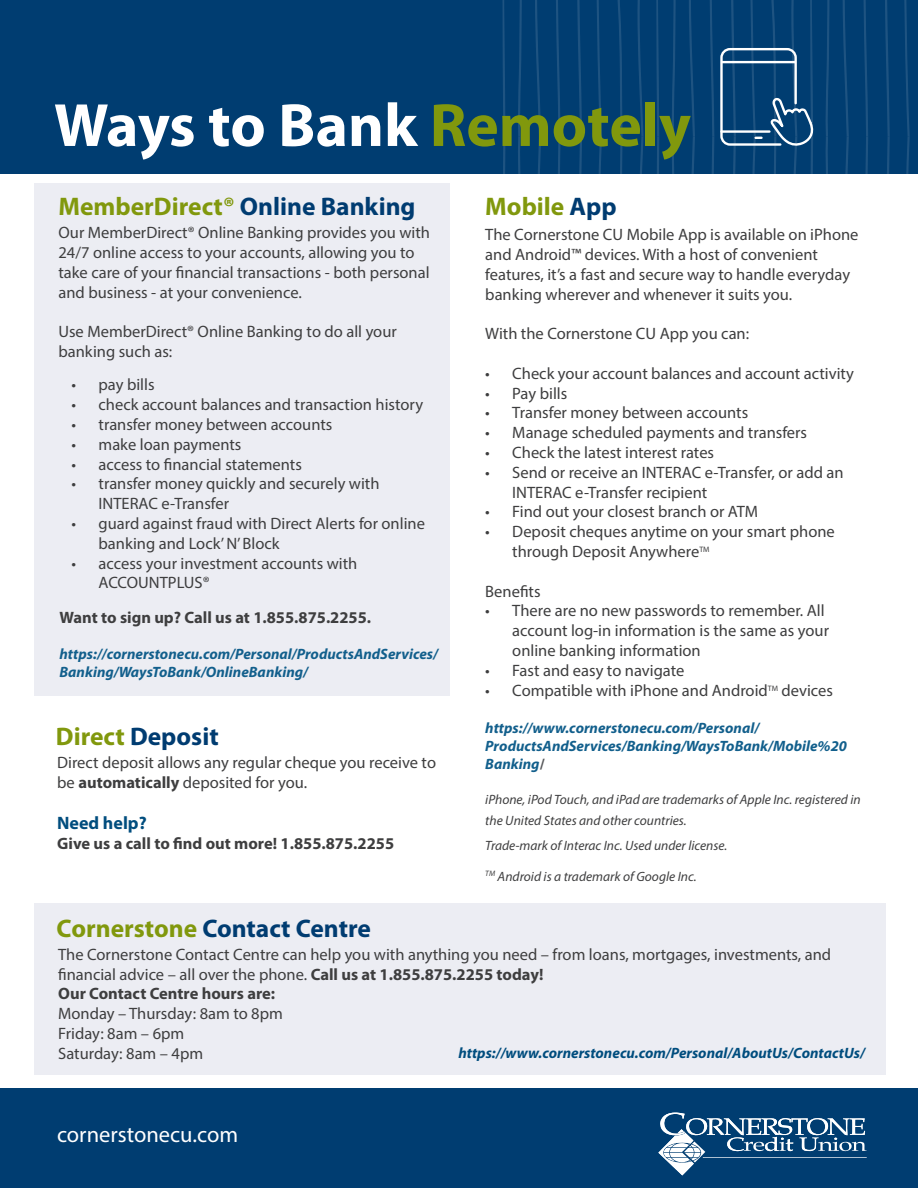
<style>
.page{position:relative;width:918px;height:1188px;background:#fff}
.page>*{position:absolute;margin:0;border:0;box-sizing:border-box;transform-origin:0 0}
.t1{font:700 61.5px "Myriad Pro";color:#fff}
.t2{font:700 25.5px "Myriad Pro";color:#003c71}
.t3{font:700 25.5px "Myriad Pro";color:#81980d}
.t4{font:22.5px "Myriad Pro";color:#fff}
.t5{font:700 18px "Myriad Pro";color:#004d7e}
.t6{font:16.5px/19.8px "Myriad Pro";color:#3e3e3f}
.t7{font:700 16.5px "Myriad Pro";color:#3e3e3f}
.t8{font:italic 700 15px/18px "Myriad Pro";color:#125f8c}
.t9{font:italic 700 15px "Myriad Pro";color:#004d7e}
.t10{font:italic 13.5px/21.6px "Myriad Pro";color:#3e3e3f}
.s1{color:#81980d}
.s2{color:#003c71}
.s3{font-weight:700}
.s4{font-style:normal;color:#57585a}
</style>
<div class="page">
<div style="left:0;top:0;width:918px;height:173px;background:#003d71"></div>
<svg style="left:502px;top:0;width:408px;height:173px"></svg>
<div style="left:0;top:1089px;width:918px;height:99px;background:#003d71"></div>
<svg style="left:658px;top:1113px;width:209px;height:62px"></svg>
<div style="left:35px;top:183px;width:415px;height:513px;background:#ecedf3"></div>
<svg style="left:720px;top:48px;width:93px;height:98px"></svg>
<hr style="left:721px;top:130px;width:48px;height:3px;background:#fff">
<div style="left:34px;top:904px;width:851px;height:171px;background:#ecedf3"></div>
<p class="t1" style="left:54px;top:85px;width:638px">Ways to Bank <span class="s1">Remotely</span></p>
<p class="t3" style="left:58px;top:189px;width:359px">MemberDirect® <span class="s2">Online Banking</span></p>
<p class="t6" style="left:58px;top:222px;width:373px">Our MemberDirect® Online Banking provides you with 24/7 online access to your accounts, allowing you to take care of your financial transactions - both personal and business - at your convenience.</p>
<p class="t6" style="left:58px;top:321px;width:340px">Use MemberDirect® Online Banking to do all your banking such as:</p>
<p class="t6" style="left:72px;top:375px;width:85px">• pay bills</p>
<p class="t6" style="left:72px;top:394px;width:353px">• check account balances and transaction history</p>
<p class="t6" style="left:72px;top:414px;width:262px">• transfer money between accounts</p>
<p class="t6" style="left:72px;top:434px;width:171px">• make loan payments</p>
<p class="t6" style="left:72px;top:454px;width:232px">• access to financial statements</p>
<p class="t6" style="left:99px;top:474px;width:282px;text-indent:-27px">• transfer money quickly and securely with<br>INTERAC e-Transfer</p>
<p class="t6" style="left:99px;top:513px;width:328px;text-indent:-27px">• guard against fraud with Direct Alerts for online banking and Lock’ N’ Block</p>
<p class="t6" style="left:99px;top:553px;width:260px;text-indent:-27px">• access your investment accounts with<br>ACCOUNTPLUS®</p>
<p class="t7" style="left:60px;top:607px;width:313px">Want to sign up? Call us at 1.855.875.2255.</p>
<p class="t8" style="left:60px;top:645px;width:380px">https://cornerstonecu.com/Personal/ProductsAndServices/<br>Banking/WaysToBank/OnlineBanking/</p>
<p class="t2" style="left:56px;top:720px;width:164px"><span class="s1">Direct</span> Deposit</p>
<p class="t6" style="left:57px;top:752px;width:380px">Direct deposit allows any regular cheque you receive to be <span class="s3">automatically</span> deposited for you.</p>
<p class="t5" style="left:57px;top:811px;width:91px">Need help?</p>
<p class="t7" style="left:57px;top:833px;width:338px">Give us a call to find out more! 1.855.875.2255</p>
<p class="t3" style="left:485px;top:190px;width:133px">Mobile <span class="s2">App</span></p>
<p class="t6" style="left:485px;top:224px;width:375px">The Cornerstone CU Mobile App is available on iPhone and Android™ devices. With a host of convenient features, it’s a fast and secure way to handle everyday banking wherever and whenever it suits you.</p>
<p class="t6" style="left:485px;top:323px;width:265px">With the Cornerstone CU App you can:</p>
<p class="t6" style="left:485px;top:363px;width:370px">• Check your account balances and account activity</p>
<p class="t6" style="left:485px;top:383px;width:84px">• Pay bills</p>
<p class="t6" style="left:485px;top:403px;width:264px">• Transfer money between accounts</p>
<p class="t6" style="left:485px;top:422px;width:323px">• Manage scheduled payments and transfers</p>
<p class="t6" style="left:485px;top:442px;width:230px">• Check the latest interest rates</p>
<p class="t6" style="left:512px;top:462px;width:333px;text-indent:-27px">• Send or receive an INTERAC e-Transfer, or add an<br>INTERAC e-Transfer recipient</p>
<p class="t6" style="left:485px;top:502px;width:274px">• Find out your closest branch or ATM</p>
<p class="t6" style="left:512px;top:521px;width:324px;text-indent:-27px">• Deposit cheques anytime on your smart phone through Deposit Anywhere<sup>TM</sup></p>
<p class="t6" style="left:485px;top:581px;width:57px">Benefits</p>
<p class="t6" style="left:512px;top:601px;width:318px;text-indent:-27px">• There are no new passwords to remember. All account log-in information is the same as your online banking information</p>
<p class="t6" style="left:485px;top:660px;width:201px">• Fast and easy to navigate</p>
<p class="t6" style="left:485px;top:680px;width:349px">• Compatible with iPhone and Android<sup>TM</sup> devices</p>
<p class="t8" style="left:485px;top:719px;width:363px">https://www.cornerstonecu.com/Personal/<br>ProductsAndServices/Banking/WaysToBank/Mobile%20<br>Banking<span class="s4">/</span></p>
<p class="t10" style="left:485px;top:788px;width:377px">iPhone, iPod Touch, and iPad are trademarks of Apple Inc. registered in the United States and other countries.</p>
<p class="t10" style="left:485px;top:835px;width:243px">Trade-mark of Interac Inc. Used under license.</p>
<p class="t10" style="left:485px;top:865px;width:213px"><sup>TM</sup> Android is a trademark of Google Inc.</p>
<p class="t2" style="left:57px;top:912px;width:316px"><span class="s1">Cornerstone</span> Contact Centre</p>
<p class="t6" style="left:58px;top:944px;width:775px">The Cornerstone Contact Centre can help you with anything you need – from loans, mortgages, investments, and financial advice – all over the phone. <span class="s3">Call us at 1.855.875.2255 today!</span></p>
<p class="t7" style="left:58px;top:983px;width:219px">Our Contact Centre hours are:</p>
<p class="t6" style="left:58px;top:1003px;width:226px">Monday – Thursday: 8am to 8pm</p>
<p class="t6" style="left:58px;top:1023px;width:128px">Friday: 8am – 6pm</p>
<p class="t6" style="left:58px;top:1043px;width:147px">Saturday: 8am – 4pm</p>
<p class="t9" style="left:458px;top:1043px;width:408px">https://www.cornerstonecu.com/Personal/AboutUs/ContactUs/</p>
<p class="t4" style="left:57px;top:1120px;width:183px">cornerstonecu.com</p>
</div>
